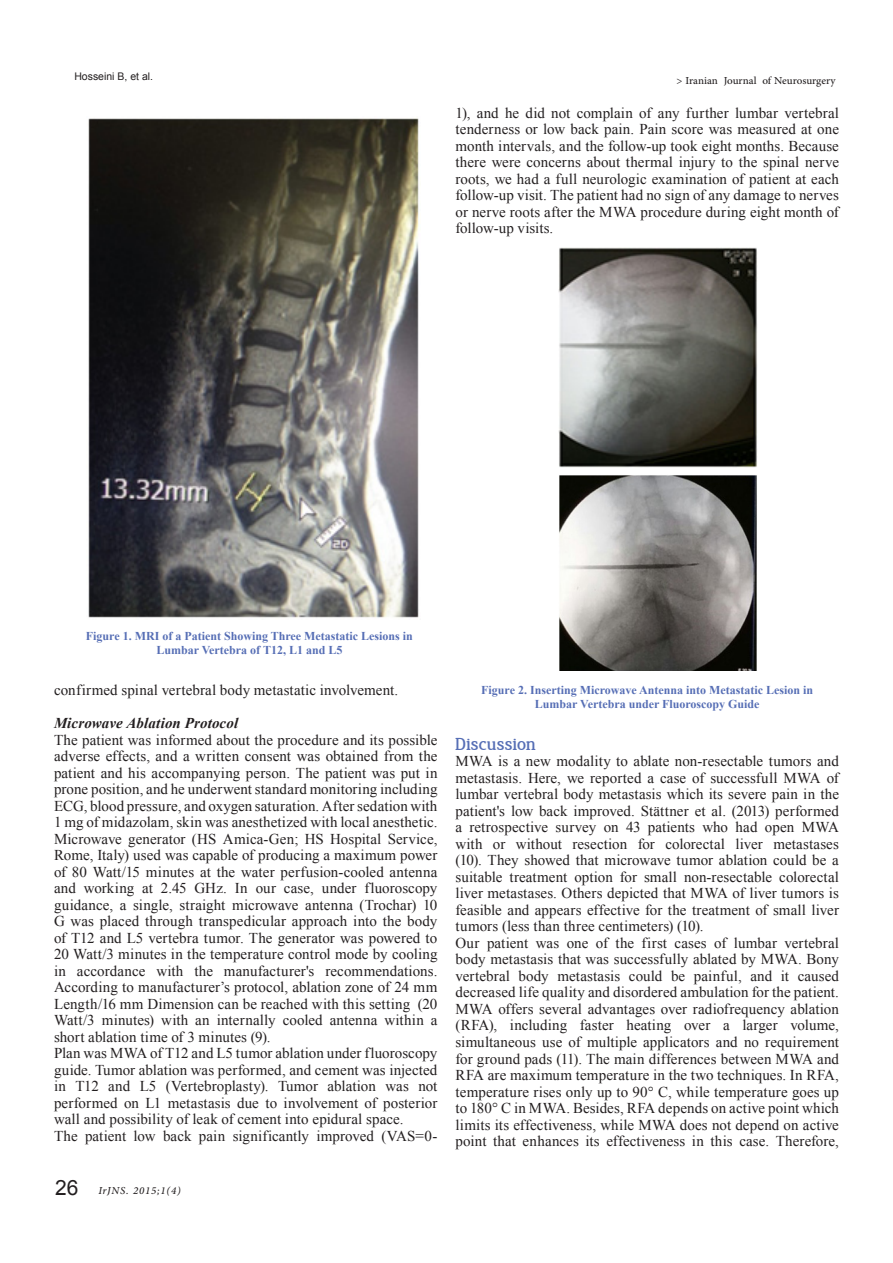
<style>
.page{position:relative;width:893px;height:1263px;background:#fff}
.page>*{position:absolute;margin:0;border:0;box-sizing:border-box;transform-origin:0 0}
.t1{font:21px "Arial";color:#231f20}
.t2{font:700 18px "Jura";letter-spacing:-.015em;color:#566eb5}
.t3{font:15px/16.5px "Times New Roman";letter-spacing:.005em;color:#231f20;text-align:justify}
.t4{font:15px "Adobe Arabic";color:#231f20}
.t5{font:italic 700 15px "Times New Roman";letter-spacing:.01em;color:#231f20}
.t6{font:italic 15px "Adobe Arabic";letter-spacing:.05em;color:#231f20}
.t7{font:700 12px/14.4px "Times New Roman";color:#566eb5;text-align:center}
.t8{font:10.5px "Arial";color:#231f20}
.s1{font-family:"Arial";font-style:normal;font-size:21px;color:#fff}
</style>
<div class="page">
<img style="left:558px;top:247px;width:199px;height:221px">
<img style="left:559px;top:475px;width:198px;height:195px">
<img style="left:88px;top:118px;width:331px;height:500px">
<p class="t8" style="left:74px;top:69px;width:80px">Hosseini B, et al.</p>
<p class="t4" style="left:677px;top:70px;width:160px">&gt; Iranian Journal of Neurosurgery</p>
<p class="t3" style="left:455px;top:104px;width:385px">1), and he did not complain of any further lumbar vertebral tenderness or low back pain. Pain score was measured at one month intervals, and the follow-up took eight months. Because there were concerns about thermal injury to the spinal nerve roots, we had a full neurologic examination of patient at each follow-up visit. The patient had no sign of any damage to nerves or nerve roots after the MWA procedure during eight month of follow-up visits.</p>
<p class="t7" style="left:86px;top:628px;width:328px">Figure 1. MRI of a Patient Showing Three Metastatic Lesions in<br>Lumbar Vertebra of T12, L1 and L5</p>
<p class="t3" style="left:54px;top:682px;width:346px">confirmed spinal vertebral body metastatic involvement.</p>
<p class="t5" style="left:54px;top:713px;width:186px">Microwave Ablation Protocol</p>
<p class="t3" style="left:54px;top:731px;width:385px">The patient was informed about the procedure and its possible adverse effects, and a written consent was obtained from the patient and his accompanying person. The patient was put in prone position, and he underwent standard monitoring including ECG, blood pressure, and oxygen saturation. After sedation with 1 mg of midazolam, skin was anesthetized with local anesthetic.<br>Microwave generator (HS Amica-Gen; HS Hospital Service, Rome, Italy) used was capable of producing a maximum power of 80 Watt/15 minutes at the water perfusion-cooled antenna and working at 2.45 GHz. In our case, under fluoroscopy guidance, a single, straight microwave antenna (Trochar) 10<br>G was placed through transpedicular approach into the body of T12 and L5 vertebra tumor. The generator was powered to 20 Watt/3 minutes in the temperature control mode by cooling in accordance with the manufacturer's recommendations.<br>According to manufacturer’s protocol, ablation zone of 24 mm Length/16 mm Dimension can be reached with this setting (20<br>Watt/3 minutes) with an internally cooled antenna within a short ablation time of 3 minutes (9).</p>
<p class="t3" style="left:54px;top:1045px;width:385px">Plan was MWA of T12 and L5 tumor ablation under fluoroscopy guide. Tumor ablation was performed, and cement was injected in T12 and L5 (Vertebroplasty). Tumor ablation was not performed on L1 metastasis due to involvement of posterior wall and possibility of leak of cement into epidural space.</p>
<p class="t3" style="left:54px;top:1127px;width:385px">The patient low back pain significantly improved (VAS=0-</p>
<p class="t6" style="left:75px;top:1180px;width:107px"><span class="s1">26</span> IrJNS. 2015;1(4)</p>
<h1 class="t1" style="left:55px;top:1174px;width:25px">26</h1>
<p class="t7" style="left:481px;top:682px;width:333px">Figure 2. Inserting Microwave Antenna into Metastatic Lesion in<br>Lumbar Vertebra under Fluoroscopy Guide</p>
<p class="t2" style="left:455px;top:735px;width:83px">Discussion</p>
<p class="t3" style="left:455px;top:753px;width:385px">MWA is a new modality to ablate non-resectable tumors and metastasis. Here, we reported a case of successfull MWA of lumbar vertebral body metastasis which its severe pain in the patient's low back improved. Stättner et al. (2013) performed a retrospective survey on 43 patients who had open MWA with or without resection for colorectal liver metastases (10). They showed that microwave tumor ablation could be a suitable treatment option for small non-resectable colorectal liver metastases. Others depicted that MWA of liver tumors is feasible and appears effective for the treatment of small liver tumors (less than three centimeters) (10).</p>
<p class="t3" style="left:455px;top:934px;width:385px">Our patient was one of the first cases of lumbar vertebral body metastasis that was successfully ablated by MWA. Bony vertebral body metastasis could be painful, and it caused decreased life quality and disordered ambulation for the patient.</p>
<p class="t3" style="left:455px;top:1000px;width:385px">MWA offers several advantages over radiofrequency ablation (RFA), including faster heating over a larger volume, simultaneous use of multiple applicators and no requirement for ground pads (11). The main differences between MWA and RFA are maximum temperature in the two techniques. In RFA, temperature rises only up to 90° C, while temperature goes up to 180° C in MWA. Besides, RFA depends on active point which limits its effectiveness, while MWA does not depend on active point that enhances its effectiveness in this case. Therefore,</p>
</div>
